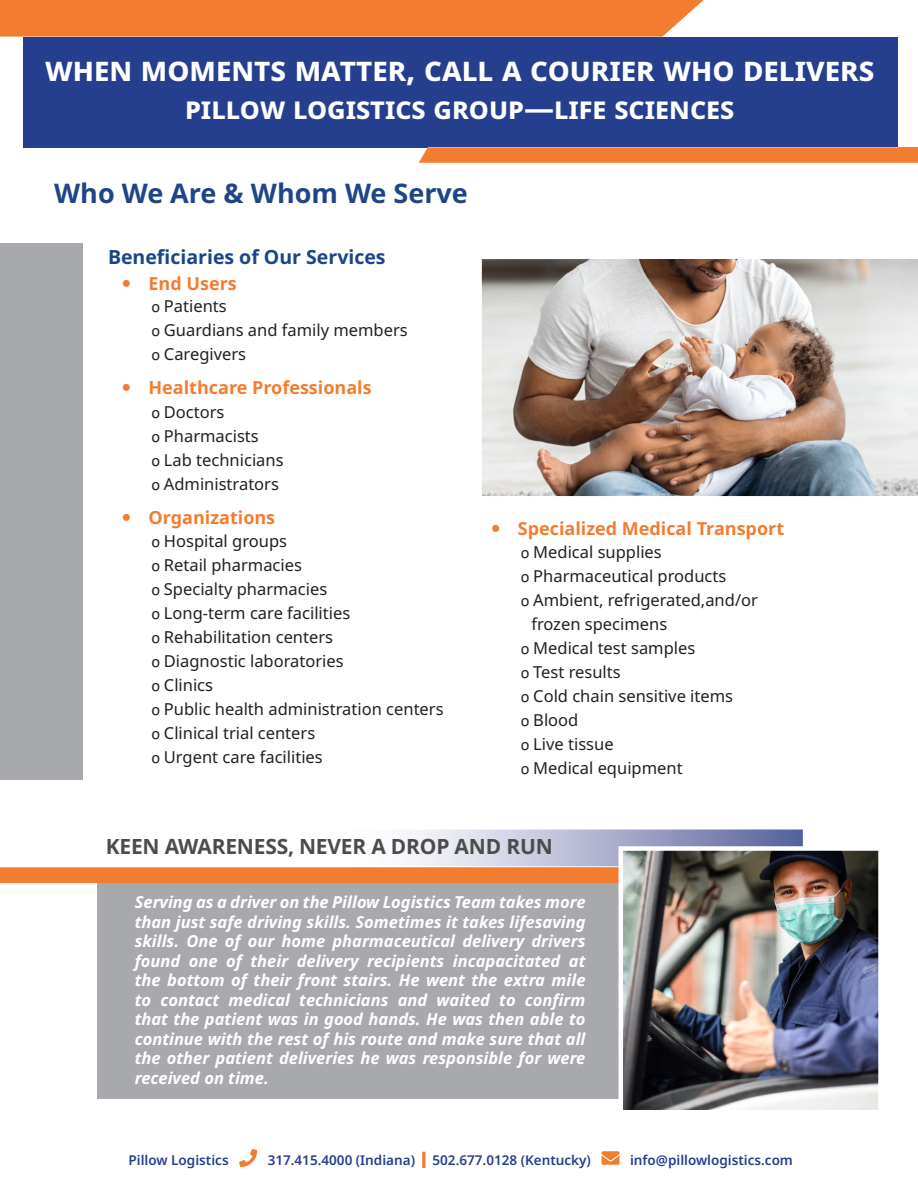
<style>
.page{position:relative;width:918px;height:1188px;background:#fff}
.page>*{position:absolute;margin:0;border:0;box-sizing:border-box;transform-origin:0 0}
.t1{font:700 33px "Noto Sans";color:#fff}
.t2{font:700 30px "Noto Sans";color:#fff}
.t3{font:700 27px "Noto Sans";color:#1f4587}
.t4{font:700 21px "Noto Sans";letter-spacing:-.01em;color:#4b4c4d}
.t5{font:700 19.5px "Noto Sans";color:#184688}
.t6{font:700 18px "Noto Sans";color:#f27d30}
.List_Paragraph{font:16.5px/24px "Noto Sans";color:#231f20}
.t7{font:italic 700 16.5px/19.5px "Noto Sans";color:#fff;text-align:justify}
.t8{font:600 13.5px "Noto Sans";color:#253f8e}
.s1{font-family:"Calibri"}
</style>
<div class="page">
<svg style="left:239px;top:1149px;width:18px;height:18px"></svg>
<svg style="left:422px;top:1152px;width:4px;height:16px"></svg>
<svg style="left:602px;top:1151px;width:18px;height:14px"></svg>
<div style="left:0;top:0;width:704px;height:37px;background:#f27d30"></div>
<svg style="left:419px;top:147px;width:499px;height:16px;background:#f28035"></svg>
<div style="left:98px;top:866px;width:766px;height:233px;background:#a8a9ad"></div>
<div style="left:0;top:243px;width:83px;height:536px;background:#a8a9ad"></div>
<svg style="left:0;top:830px;width:803px;height:53px"></svg>
<img style="left:624px;top:851px;width:254px;height:258px">
<div style="left:619px;top:846px;width:264px;height:278px;border:4px solid #fff"></div>
<img style="left:481px;top:259px;width:437px;height:237px">
<div style="left:23px;top:37px;width:875px;height:111px;background:#253f8e"></div>
<p class="t1" style="left:45px;top:46px;width:831px">When moments matter, call a courier who delivers</p>
<p class="t2" style="left:185px;top:87px;width:551px">Pillow Logistics Group—Life Sciences</p>
<p class="t3" style="left:54px;top:175px;width:415px">Who We Are &amp; Whom We Serve</p>
<p class="t5" style="left:108px;top:243px;width:279px">Beneficiaries of Our Services</p>
<p class="t6" style="left:148px;top:271px;width:90px">End Users</p>
<p class="List_Paragraph" style="left:152px;top:294px;width:77px"><span class="s1">o</span> Patients</p>
<p class="List_Paragraph" style="left:152px;top:318px;width:258px"><span class="s1">o</span> Guardians and family members</p>
<p class="List_Paragraph" style="left:152px;top:342px;width:96px"><span class="s1">o</span> Caregivers</p>
<p class="t6" style="left:148px;top:375px;width:225px">Healthcare Professionals</p>
<p class="List_Paragraph" style="left:152px;top:400px;width:75px"><span class="s1">o</span> Doctors</p>
<p class="List_Paragraph" style="left:152px;top:424px;width:109px"><span class="s1">o</span> Pharmacists</p>
<p class="List_Paragraph" style="left:152px;top:448px;width:134px"><span class="s1">o</span> Lab technicians</p>
<p class="List_Paragraph" style="left:152px;top:472px;width:129px"><span class="s1">o</span> Administrators</p>
<p class="t6" style="left:148px;top:505px;width:128px">Organizations</p>
<p class="List_Paragraph" style="left:152px;top:530px;width:137px"><span class="s1">o</span> Hospital groups</p>
<p class="List_Paragraph" style="left:152px;top:554px;width:152px"><span class="s1">o</span> Retail pharmacies</p>
<p class="List_Paragraph" style="left:152px;top:578px;width:177px"><span class="s1">o</span> Specialty pharmacies</p>
<p class="List_Paragraph" style="left:152px;top:602px;width:200px"><span class="s1">o</span> Long-term care facilities</p>
<p class="List_Paragraph" style="left:152px;top:626px;width:183px"><span class="s1">o</span> Rehabilitation centers</p>
<p class="List_Paragraph" style="left:152px;top:650px;width:194px"><span class="s1">o</span> Diagnostic laboratories</p>
<p class="List_Paragraph" style="left:152px;top:674px;width:63px"><span class="s1">o</span> Clinics</p>
<p class="List_Paragraph" style="left:152px;top:698px;width:294px"><span class="s1">o</span> Public health administration centers</p>
<p class="List_Paragraph" style="left:152px;top:722px;width:165px"><span class="s1">o</span> Clinical trial centers</p>
<p class="List_Paragraph" style="left:152px;top:746px;width:173px"><span class="s1">o</span> Urgent care facilities</p>
<p class="t6" style="left:518px;top:515px;width:268px">Specialized Medical Transport</p>
<p class="List_Paragraph" style="left:521px;top:540px;width:142px"><span class="s1">o</span> Medical supplies</p>
<p class="List_Paragraph" style="left:521px;top:564px;width:207px"><span class="s1">o</span> Pharmaceutical products</p>
<p class="List_Paragraph" style="left:531px;top:588px;width:228px;text-indent:-10px"><span class="s1">o</span> Ambient, refrigerated,and/or frozen specimens</p>
<p class="List_Paragraph" style="left:521px;top:636px;width:176px"><span class="s1">o</span> Medical test samples</p>
<p class="List_Paragraph" style="left:521px;top:660px;width:101px"><span class="s1">o</span> Test results</p>
<p class="List_Paragraph" style="left:521px;top:684px;width:214px"><span class="s1">o</span> Cold chain sensitive items</p>
<p class="List_Paragraph" style="left:521px;top:708px;width:59px"><span class="s1">o</span> Blood</p>
<p class="List_Paragraph" style="left:521px;top:732px;width:94px"><span class="s1">o</span> Live tissue</p>
<p class="List_Paragraph" style="left:521px;top:756px;width:163px"><span class="s1">o</span> Medical equipment</p>
<p class="t4" style="left:106px;top:832px;width:448px">KEEN AWARENESS, NEVER A DROP AND RUN</p>
<p class="t7" style="left:135px;top:893px;width:452px">Serving as a driver on the Pillow Logistics Team takes more than just safe driving skills. Sometimes it takes lifesaving skills. One of our home pharmaceutical delivery drivers found one of their delivery recipients incapacitated at the bottom of their front stairs. He went the extra mile to contact medical technicians and waited to confirm that the patient was in good hands. He was then able to continue with the rest of his route and make sure that all the other patient deliveries he was responsible for were received on time.</p>
<p class="t8" style="left:129px;top:1150px;width:102px">Pillow Logistics</p>
<p class="t8" style="left:268px;top:1150px;width:149px">317.415.4000 (Indiana)</p>
<p class="t8" style="left:433px;top:1150px;width:160px">502.677.0128 (Kentucky)</p>
<p class="t8" style="left:630px;top:1150px;width:164px">info@pillowlogistics.com</p>
</div>
